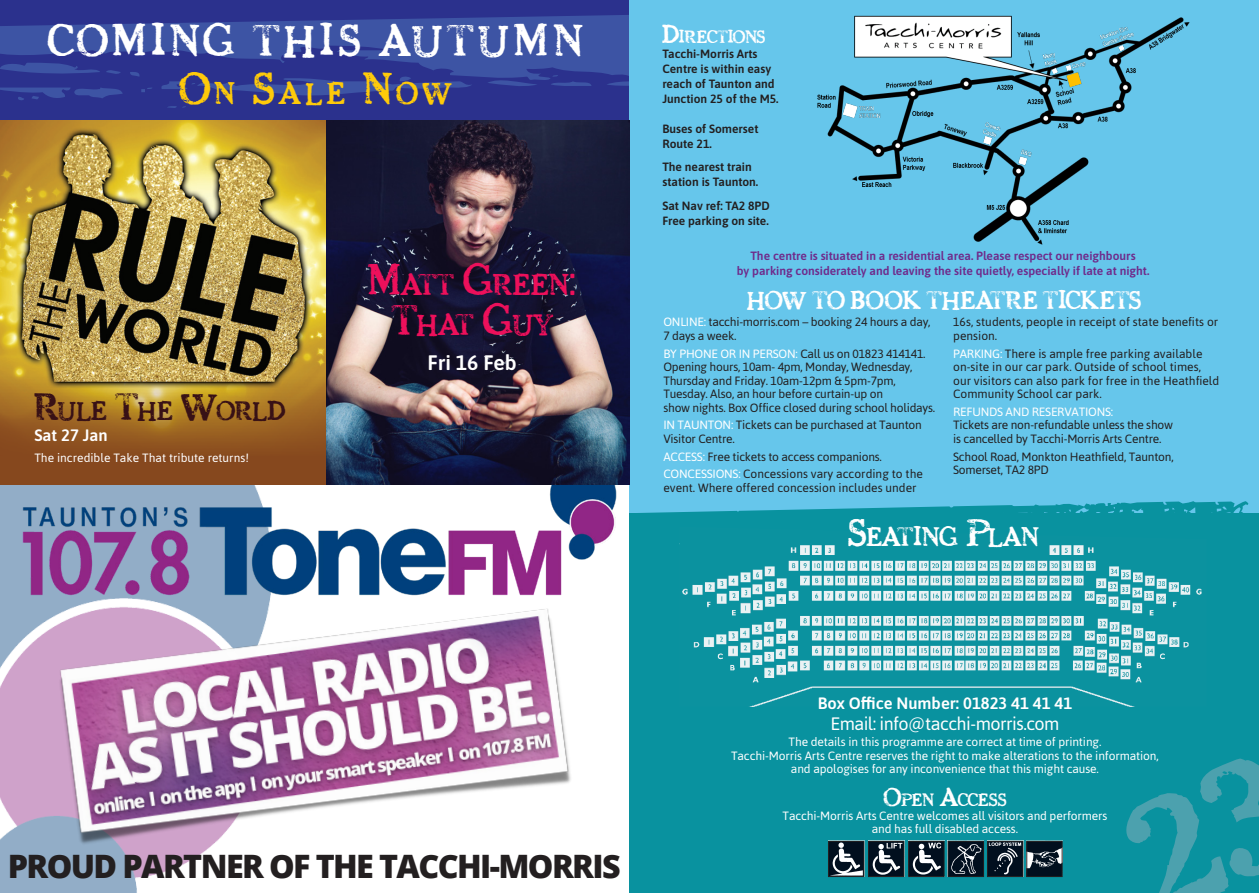
<style>
.page{position:relative;width:1259px;height:893px;background:#fff}
.page>*{position:absolute;margin:0;border:0;box-sizing:border-box;transform-origin:0 0}
._1_Heading{font:42px "Chelt Press Trial";letter-spacing:.135em;color:#fff}
._1_Heading-2{font:40.5px "Asap";color:#ed105b}
.t1{font:800 32.25px "Open Sans";letter-spacing:-.05em;color:#231f20}
._1_Heading-3{font:29.4px "Chelt Press Trial";color:#feca0a}
._1_Heading-4{font:28.35px "Chelt Press Trial";color:#ed105b}
._1_Heading-5{font:25.2px "Chelt Press Trial";color:#381116}
._1_Heading-6{font:25.2px "Chelt Press Trial";color:#fff}
._1_Heading-7{font:24px "Chelt Press Trial";letter-spacing:.01em;color:#fff}
._3_New_Date{font:600 21px "Asap";color:#fff}
._1_Heading-8{font:18px "Asap";letter-spacing:-.03em;color:#fff}
._1_Heading-9{font:16.8px "Chelt Press Trial";color:#fff}
._3_New_Date-2{font:600 16.5px "Asap";color:#fff}
._4_New_Text{font:12px/13.5px "Asap";letter-spacing:-.02em;color:#231f20}
._4_New_Text-2{font:12px/13.5px "Asap";color:#231f20}
._4_New_Text-3{font:12px/13.5px "Asap";letter-spacing:-.01em;color:#fff;text-align:center}
._4_New_Text-4{font:600 12px/15px "Asap";color:#231f20}
._4_New_Text-5{font:600 12px/15px "Asap";color:#6f2b8b;text-align:center}
._3_New_Date-3{font:12px "Asap";color:#fff}
.s1{font-size:42px}
.s2{font-size:36px}
.s3{font-size:40.5px}
.s4{font-size:24px}
.s5{color:#fff}
</style>
<div class="page">
<img style="left:0;top:485px;width:271px;height:408px">
<img style="left:20px;top:485px;width:597px;height:112px">
<img style="left:56px;top:607px;width:515px;height:241px">
<div style="left:0;top:0;width:630px;height:351px;background:#2b318d"></div>
<svg style="left:0;top:15px;width:629px;height:93px"></svg>
<div style="left:629px;top:0;width:630px;height:513px;background:#66c6eb"></div>
<img style="left:817px;top:15px;width:373px;height:230px">
<div style="left:629px;top:513px;width:630px;height:380px;background:#09929f"></div>
<img style="left:830px;top:843px;width:32px;height:32px">
<div style="left:828px;top:841px;width:36px;height:36px;border:1px solid #231f20"></div>
<img style="left:870px;top:843px;width:32px;height:32px">
<div style="left:868px;top:841px;width:36px;height:36px;border:1px solid #231f20"></div>
<img style="left:989px;top:843px;width:32px;height:32px">
<div style="left:987px;top:841px;width:36px;height:36px;border:1px solid #231f20"></div>
<img style="left:949px;top:843px;width:33px;height:32px">
<div style="left:947px;top:841px;width:37px;height:36px;border:1px solid #231f20"></div>
<img style="left:910px;top:843px;width:32px;height:32px">
<div style="left:908px;top:841px;width:36px;height:36px;border:1px solid #231f20"></div>
<img style="left:1028px;top:843px;width:32px;height:32px">
<div style="left:1026px;top:841px;width:36px;height:36px;border:1px solid #231f20"></div>
<svg style="left:681px;top:501px;width:568px;height:12px"></svg>
<img style="left:679px;top:543px;width:523px;height:164px">
<img style="left:325px;top:120px;width:305px;height:365px">
<div style="left:0;top:120px;width:325px;height:365px;background:#86481e"></div>
<img style="left:0;top:120px;width:325px;height:326px">
<p class="_1_Heading" style="left:48px;top:18px;width:536px">COMING THIS AUTUMN</p>
<p class="_1_Heading-3" style="left:179px;top:77px;width:247px"><span class="s1">O</span>N <span class="s1">S</span>ALE <span class="s1">N</span>OW</p>
<p class="_1_Heading-5" style="left:34px;top:397px;width:252px"><span class="s2">R</span>ULE <span class="s2">T</span>HE <span class="s2">W</span>ORLD</p>
<p class="_3_New_Date-2" style="left:34px;top:424px;width:75px">Sat 27 Jan</p>
<p class="_3_New_Date-3" style="left:34px;top:450px;width:216px">The incredible Take That tribute returns!</p>
<p class="_1_Heading-4" style="left:368px;top:269px;width:146px"><span class="s3">M</span>ATT <span class="s3">G</span>REEN</p>
<p class="_1_Heading-2" style="left:568px;top:254px;width:10px">:</p>
<p class="_1_Heading-4" style="left:391px;top:309px;width:143px"><span class="s3">T</span>HAT <span class="s3">G</span>UY</p>
<p class="_3_New_Date" style="left:427px;top:347px;width:91px">Fri 16 Feb</p>
<p class="_1_Heading-9" style="left:662px;top:27px;width:28px"><span class="s4">D</span>IRECTIONS</p>
<p class="_4_New_Text-4" style="left:662px;top:45px;width:97px">Tacchi-Morris Arts</p>
<p class="_4_New_Text-4" style="left:662px;top:60px;width:110px">Centre is within easy</p>
<p class="_4_New_Text-4" style="left:662px;top:75px;width:114px">reach of Taunton and</p>
<p class="_4_New_Text-4" style="left:662px;top:90px;width:118px">Junction 25 of the M5.</p>
<p class="_4_New_Text-4" style="left:662px;top:120px;width:98px">Buses of Somerset<br>Route 21.</p>
<p class="_4_New_Text-4" style="left:662px;top:159px;width:97px">The nearest train station is Taunton.</p>
<p class="_4_New_Text-4" style="left:662px;top:197px;width:109px">Sat Nav ref: TA2 8PD<br>Free parking on site.</p>
<p class="_4_New_Text-5" style="left:737px;top:247px;width:414px">The centre is situated in a residential area. Please respect our neighbours<br>by parking considerately and leaving the site quietly, especially if late at night.</p>
<p class="_1_Heading-7" style="left:747px;top:287px;width:395px">HOW TO BOOK THEATRE TICKETS</p>
<p class="_4_New_Text" style="left:663px;top:315px;width:269px"><span class="s5">ONLINE:</span> tacchi-morris.com – booking 24 hours a day,<br>7 days a week.</p>
<p class="_4_New_Text" style="left:663px;top:346px;width:273px"><span class="s5">BY PHONE OR IN PERSON:</span> Call us on 01823 414141.<br>Opening hours, 10am- 4pm, Monday, Wednesday, Thursday and Friday. 10am-12pm &amp; 5pm-7pm, Tuesday. Also, an hour before curtain-up on<br>show nights. Box Office closed during school holidays.</p>
<p class="_4_New_Text" style="left:663px;top:418px;width:260px"><span class="s5">IN TAUNTON:</span> Tickets can be purchased at Taunton<br>Visitor Centre.</p>
<p class="_4_New_Text" style="left:663px;top:449px;width:220px"><span class="s5">ACCESS:</span> Free tickets to access companions.</p>
<p class="_4_New_Text-2" style="left:663px;top:467px;width:261px"><span class="s5">CONCESSIONS:</span> Concessions vary according to the event. Where offered concession includes under</p>
<p class="_4_New_Text-2" style="left:953px;top:315px;width:266px">16s, students, people in receipt of state benefits or pension.</p>
<p class="_4_New_Text-2" style="left:953px;top:346px;width:268px"><span class="s5">PARKING:</span> There is ample free parking available on-site in our car park. Outside of school times, our visitors can also park for free in the Heathfield Community School car park.</p>
<p class="_4_New_Text" style="left:953px;top:405px;width:221px"><span class="s5">REFUNDS AND RESERVATIONS:<br></span>Tickets are non-refundable unless the show is cancelled by Tacchi-Morris Arts Centre.</p>
<p class="_4_New_Text" style="left:953px;top:449px;width:222px">School Road, Monkton Heathfield, Taunton,<br>Somerset, TA2 8PD</p>
<p class="_1_Heading-6" style="left:848px;top:523px;width:34px"><span class="s2">S</span>EATIN</p>
<p class="_1_Heading-6" style="left:939px;top:523px;width:83px">G <span class="s2">P</span>LAN</p>
<p class="t1" style="left:8px;top:842px;width:614px">PROUD PARTNER OF THE TACCHI-MORRIS</p>
<p class="_3_New_Date-2" style="left:817px;top:691px;width:256px">Box Office Number: 01823 41 41 41</p>
<p class="_1_Heading-8" style="left:830px;top:712px;width:231px">Email: info@tacchi-morris.com</p>
<p class="_4_New_Text-3" style="left:731px;top:735px;width:429px">The details in this programme are correct at time of printing.<br>Tacchi-Morris Arts Centre reserves the right to make alterations to the information, and apologises for any inconvenience that this might cause.</p>
<p class="_1_Heading-9" style="left:883px;top:791px;width:86px"><span class="s4">O</span>PEN <span class="s4">A</span>CCESS</p>
<p class="_4_New_Text-3" style="left:782px;top:808px;width:326px">Tacchi-Morris Arts Centre welcomes all visitors and performers and has full disabled access.</p>
</div>
